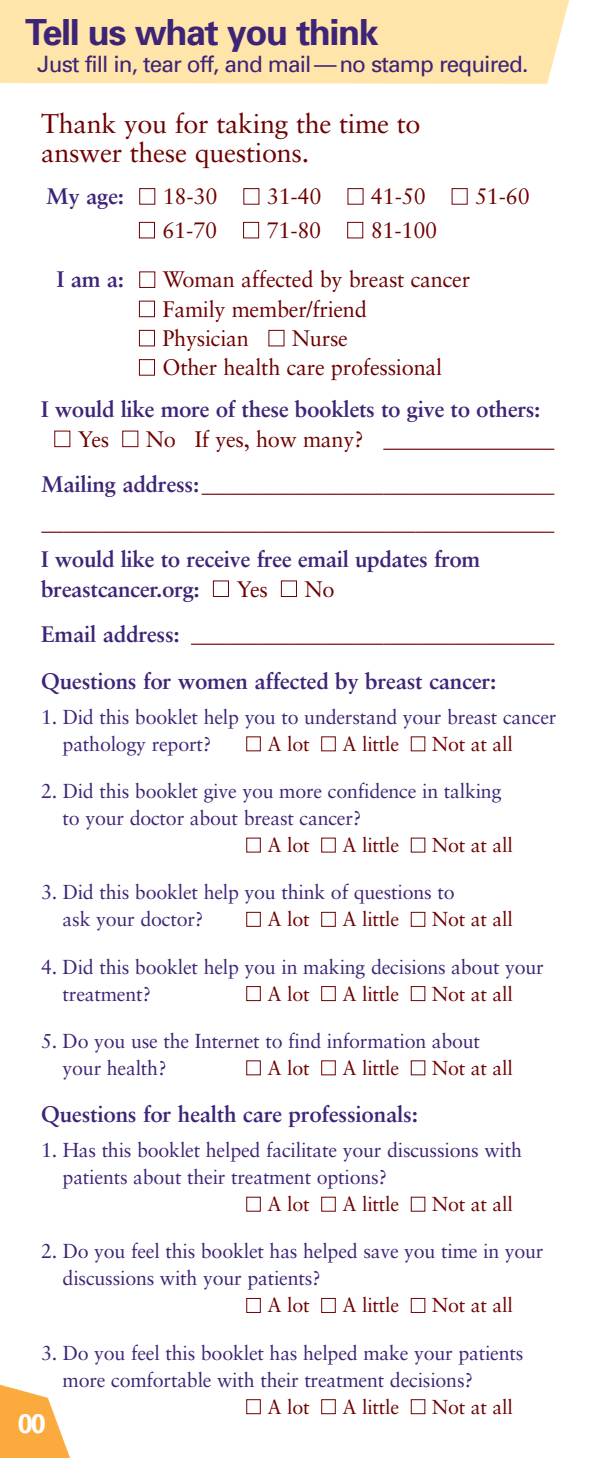
<style>
.page{position:relative;width:608px;height:1458px;background:#fff}
.page>*{position:absolute;margin:0;border:0;box-sizing:border-box;transform-origin:0 0}
.t1{font:700 36px "Univers";letter-spacing:-.04em;color:#3e2477}
.t2{font:27px/29.2px "Sabon";letter-spacing:-.01em;color:#6e0000}
.t3{font:700 27px "Univers";color:#fff}
.t4{font:700 22.5px/42.3px "Sabon";letter-spacing:-.015em;color:#3e2477}
.t5{font:22.5px/45px "Sabon";letter-spacing:-.01em;color:#6e0000;text-align:center}
.t6{font:22.5px "Univers";letter-spacing:-.04em;color:#3e2477}
.t7{font:20.25px/27px "Sabon";letter-spacing:-.01em;color:#3e2477}
.t8{font:20.25px "Sabon";letter-spacing:-.01em;color:#6e0000}
.s1{font-weight:700;color:#3e2477}
.s2{color:#fff}
.s3{font-weight:400;color:#6e0000}
</style>
<div class="page">
<img style="left:0;top:1384px;width:70px;height:74px">
<div style="left:0;top:0;width:569px;height:84px;background:#ffe5aa"></div>
<h1 class="t1" style="left:25px;top:19px;width:355px">Tell us what you think</h1>
<p class="t6" style="left:37px;top:55px;width:492px">Just fill in, tear off, and mail — no stamp required.</p>
<h2 class="t2" style="left:41px;top:111px;width:381px">Thank you for taking the time to answer these questions.</h2>
<p class="t5" style="left:46px;top:176px;width:485px"><span class="s1">My age:</span> <span class="s2">■</span> 18-30 <span class="s2">■</span> 31-40 <span class="s2">■</span> 41-50 <span class="s2">■</span> 51-60</p>
<p class="t5" style="left:139px;top:210px;width:300px"><span class="s2">■</span> 61-70 <span class="s2">■</span> 71-80 <span class="s2">■</span> 81-100</p>
<p class="t5" style="left:57px;top:259px;width:415px"><span class="s1">I am a:</span> <span class="s2">■</span> Woman affected by breast cancer</p>
<p class="t5" style="left:139px;top:288px;width:230px"><span class="s2">■</span> Family member/friend</p>
<p class="t5" style="left:139px;top:318px;width:211px"><span class="s2">■</span> Physician <span class="s2">■</span> Nurse</p>
<p class="t4" style="left:41px;top:348px;width:500px;text-align:center"><span class="s2">■</span> <span class="s3">Other health care professional<br></span>I would like more of these booklets to give to others:</p>
<p class="t5" style="left:41px;top:418px;width:514px"><span class="s2">■</span> Yes <span class="s2">■</span> No If yes, how many? ________________<br><span class="s1">Mailing address:</span>_________________________________</p>
<p class="t5" style="left:42px;top:501px;width:514px">________________________________________________</p>
<p class="t4" style="left:41px;top:547px;width:440px;line-height:29.2px">I would like to receive free email updates from breastcancer.org: <span class="s2">■</span> <span class="s3">Yes</span> <span class="s2">■</span> <span class="s3">No</span></p>
<p class="t4" style="left:41px;top:612px;width:514px;line-height:47.2px">Email address: <span class="s3">__________________________________<br></span>Questions for women affected by breast cancer:</p>
<p class="t7" style="left:63px;top:705px;width:495px;text-indent:-21px">1. Did this booklet help you to understand your breast cancer pathology report?</p>
<p class="t8" style="left:246px;top:735px;width:268px"><span class="s2">■</span> A lot <span class="s2">■</span> A little <span class="s2">■</span> Not at all</p>
<p class="t7" style="left:63px;top:779px;width:440px;text-indent:-21px">2. Did this booklet give you more confidence in talking to your doctor about breast cancer?</p>
<p class="t8" style="left:246px;top:837px;width:268px"><span class="s2">■</span> A lot <span class="s2">■</span> A little <span class="s2">■</span> Not at all</p>
<p class="t7" style="left:63px;top:881px;width:393px;text-indent:-21px">3. Did this booklet help you think of questions to ask your doctor?</p>
<p class="t8" style="left:246px;top:911px;width:268px"><span class="s2">■</span> A lot <span class="s2">■</span> A little <span class="s2">■</span> Not at all</p>
<p class="t7" style="left:63px;top:955px;width:482px;text-indent:-21px">4. Did this booklet help you in making decisions about your treatment?</p>
<p class="t8" style="left:246px;top:985px;width:268px"><span class="s2">■</span> A lot <span class="s2">■</span> A little <span class="s2">■</span> Not at all</p>
<p class="t7" style="left:63px;top:1029px;width:419px;text-indent:-21px">5. Do you use the Internet to find information about your health?</p>
<p class="t8" style="left:246px;top:1059px;width:268px"><span class="s2">■</span> A lot <span class="s2">■</span> A little <span class="s2">■</span> Not at all</p>
<p class="t4" style="left:41px;top:1095px;width:378px">Questions for health care professionals:</p>
<p class="t7" style="left:63px;top:1138px;width:460px;text-indent:-21px">1. Has this booklet helped facilitate your discussions with patients about their treatment options?</p>
<p class="t8" style="left:246px;top:1196px;width:268px"><span class="s2">■</span> A lot <span class="s2">■</span> A little <span class="s2">■</span> Not at all</p>
<p class="t7" style="left:63px;top:1240px;width:482px;text-indent:-21px">2. Do you feel this booklet has helped save you time in your discussions with your patients?</p>
<p class="t8" style="left:246px;top:1297px;width:268px"><span class="s2">■</span> A lot <span class="s2">■</span> A little <span class="s2">■</span> Not at all</p>
<p class="t7" style="left:63px;top:1341px;width:462px;text-indent:-21px">3. Do you feel this booklet has helped make your patients more comfortable with their treatment decisions?</p>
<p class="t8" style="left:246px;top:1398px;width:268px"><span class="s2">■</span> A lot <span class="s2">■</span> A little <span class="s2">■</span> Not at all</p>
<h2 class="t3" style="left:18px;top:1413px;width:30px">00</h2>
</div>
